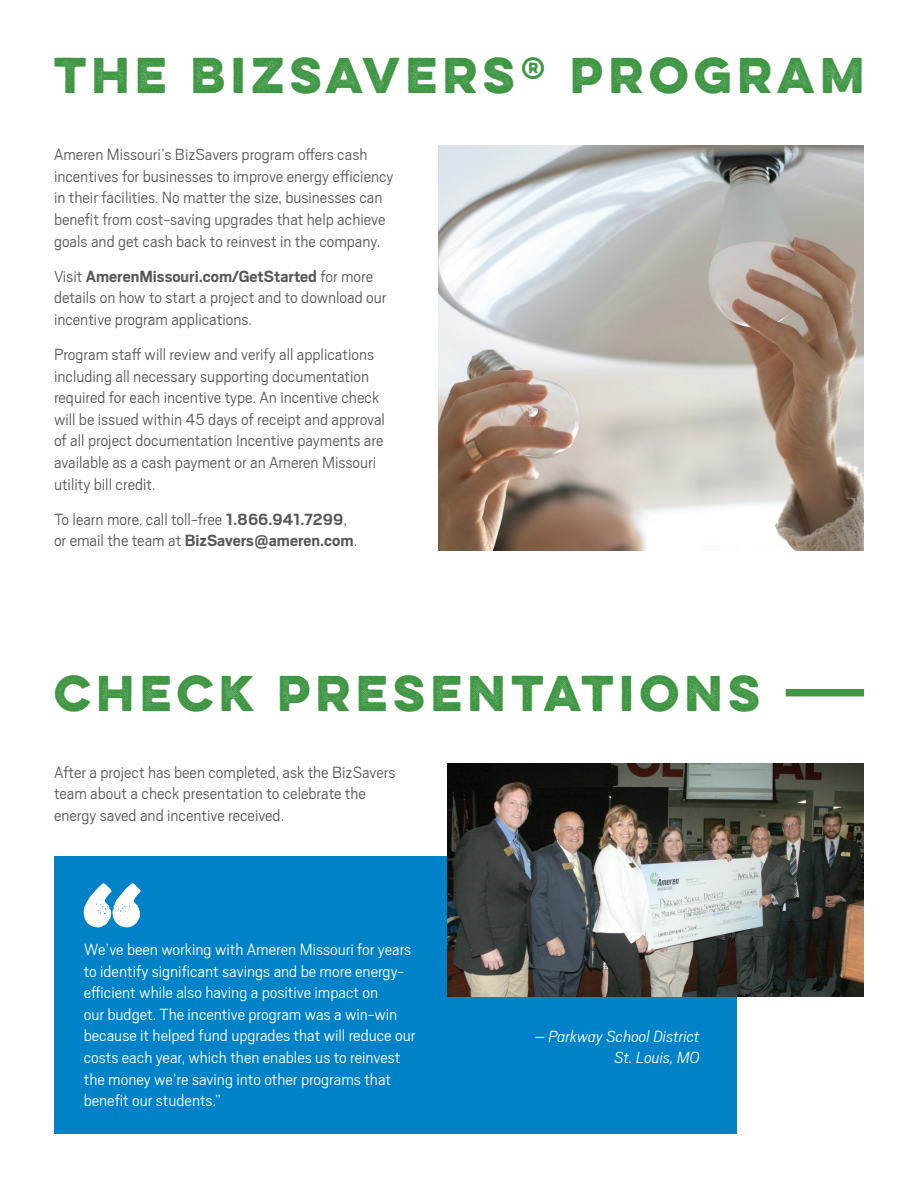
<style>
.page{position:relative;width:918px;height:1188px;background:#fff}
.page>*{position:absolute;margin:0;border:0;box-sizing:border-box;transform-origin:0 0}
.t1{font:700 45px "Lulo One";letter-spacing:-.1em;color:#3f9744}
.t2{font:300 18px/21.6px "Scout";color:#57585a}
.t3{font:300 18px/21.6px "Scout";color:#fff}
.t4{font:italic 300 18px/21px "Scout";color:#fff;text-align:right}
.s1{font-weight:700}
</style>
<div class="page">
<div style="left:54px;top:857px;width:683px;height:277px;background:#0082c8"></div>
<img style="left:438px;top:146px;width:426px;height:404px">
<img style="left:447px;top:763px;width:417px;height:233px">
<svg style="left:84px;top:883px;width:57px;height:44px"></svg>
<div style="left:786px;top:689px;width:78px;height:7px;background:#3f9744"></div>
<h1 class="t1" style="left:54px;top:41px;width:822px">THE BIZSAVERS® PROGRAM</h1>
<p class="t2" style="left:54px;top:143px;width:341px">Ameren Missouri’s BizSavers program offers cash incentives for businesses to improve energy efficiency in their facilities. No matter the size, businesses can benefit from cost-saving upgrades that help achieve goals and get cash back to reinvest in the company.</p>
<p class="t2" style="left:54px;top:264px;width:334px">Visit <span class="s1">AmerenMissouri.com/GetStarted</span> for more details on how to start a project and to download our incentive program applications.</p>
<p class="t2" style="left:54px;top:343px;width:332px">Program staff will review and verify all applications including all necessary supporting documentation required for each incentive type. An incentive check will be issued within 45 days of receipt and approval of all project documentation Incentive payments are available as a cash payment or an Ameren Missouri utility bill credit.</p>
<p class="t2" style="left:54px;top:507px;width:305px">To learn more, call toll-free <span class="s1">1.866.941.7299</span>, or email the team at <span class="s1">BizSavers@ameren.com</span>.</p>
<h1 class="t1" style="left:54px;top:658px;width:718px">CHECK PRESENTATIONS</h1>
<p class="t2" style="left:54px;top:760px;width:343px">After a project has been completed, ask the BizSavers team about a check presentation to celebrate the energy saved and incentive received.</p>
<p class="t3" style="left:84px;top:938px;width:333px">We’ve been working with Ameren Missouri for years to identify significant savings and be more energy&shy;efficient while also having a positive impact on<br>our budget. The incentive program was a win-win because it helped fund upgrades that will reduce our costs each year, which then enables us to reinvest the money we’re saving into other programs that benefit our students.”</p>
<p class="t4" style="left:535px;top:1025px;width:166px">– Parkway School District<br>St. Louis, MO</p>
</div>
